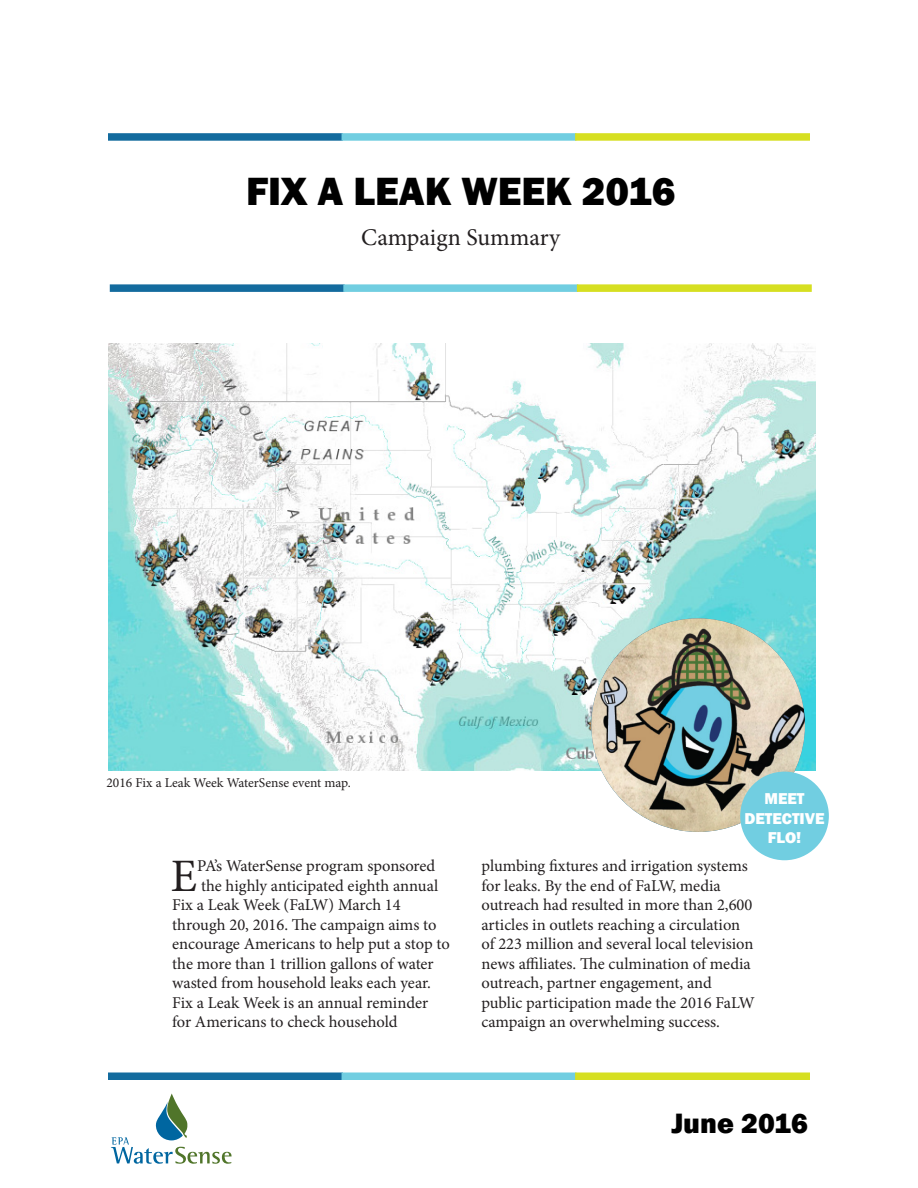
<style>
.page{position:relative;width:918px;height:1188px;background:#fff}
.page>*{position:absolute;margin:0;border:0;box-sizing:border-box;transform-origin:0 0}
.Paragraph_Style_1{font:46.5px "Minion Pro";color:#231f20}
.t1{font:800 40.5px "Franklin Gothic";color:#000}
.t2{font:800 28.8px "Franklin Gothic";color:#000}
.t3{font:24px "Minion Pro";color:#231f20}
.Paragraph_Style_1-2{font:16.5px/19.5px "Minion Pro";color:#231f20}
.t4{font:800 16.2px "Franklin Gothic";color:#fff}
.t5{font:13.5px "Minion Pro";color:#231f20}
.s1{color:#fff}
</style>
<div class="page">
<div style="left:108px;top:133px;width:235px;height:8px;background:#136b9e"></div>
<div style="left:342px;top:133px;width:234px;height:8px;background:#71cee1"></div>
<div style="left:575px;top:133px;width:235px;height:8px;background:#d6df21"></div>
<div style="left:110px;top:284px;width:235px;height:8px;background:#136b9e"></div>
<div style="left:343px;top:284px;width:235px;height:8px;background:#71cee1"></div>
<div style="left:577px;top:284px;width:235px;height:8px;background:#d6df21"></div>
<div style="left:108px;top:1072px;width:235px;height:8px;background:#136b9e"></div>
<div style="left:342px;top:1072px;width:234px;height:8px;background:#71cee1"></div>
<div style="left:575px;top:1072px;width:235px;height:8px;background:#d6df21"></div>
<svg style="left:111px;top:1094px;width:121px;height:70px"></svg>
<img style="left:108px;top:343px;width:708px;height:427px">
<img style="left:591px;top:618px;width:214px;height:214px;border-radius:107px">
<div style="left:740px;top:772px;width:89px;height:88px;background:#71cee1;border-radius:50%"></div>
<p class="t1" style="left:246px;top:165px;width:431px">FIX A LEAK WEEK 2016</p>
<p class="t3" style="left:361px;top:221px;width:201px">Campaign Summary</p>
<p class="t5" style="left:106px;top:774px;width:246px">2016 Fix a Leak Week WaterSense event map.</p>
<p class="Paragraph_Style_1" style="left:171px;top:845px;width:28px">E</p>
<p class="Paragraph_Style_1-2" style="left:197px;top:857px;width:240px">PA’s WaterSense program sponsored</p>
<p class="Paragraph_Style_1-2" style="left:197px;top:876px;width:243px"><span class="s1">.</span>the highly anticipated eighth annual</p>
<p class="Paragraph_Style_1-2" style="left:172px;top:896px;width:230px">Fix a Leak Week (FaLW) March 14</p>
<p class="Paragraph_Style_1-2" style="left:172px;top:915px;width:266px">through 20, 2016. The campaign aims to</p>
<p class="Paragraph_Style_1-2" style="left:172px;top:935px;width:279px">encourage Americans to help put a stop to</p>
<p class="Paragraph_Style_1-2" style="left:172px;top:954px;width:263px">the more than 1 trillion gallons of water</p>
<p class="Paragraph_Style_1-2" style="left:172px;top:974px;width:260px">wasted from household leaks each year.</p>
<p class="Paragraph_Style_1-2" style="left:172px;top:993px;width:258px">Fix a Leak Week is an annual reminder</p>
<p class="Paragraph_Style_1-2" style="left:172px;top:1013px;width:227px">for Americans to check household</p>
<p class="t4" style="left:765px;top:788px;width:42px">MEET</p>
<p class="t4" style="left:744px;top:808px;width:82px">DETECTIVE</p>
<p class="t4" style="left:768px;top:827px;width:35px">FLO!</p>
<p class="Paragraph_Style_1-2" style="left:482px;top:857px;width:275px">plumbing fixtures and irrigation systems for leaks. By the end of FaLW, media outreach had resulted in more than 2,600 articles in outlets reaching a circulation of 223 million and several local television news affiliates. The culmination of media outreach, partner engagement, and public participation made the 2016 FaLW campaign an overwhelming success.</p>
<p class="t2" style="left:671px;top:1105px;width:138px">June 2016</p>
</div>
